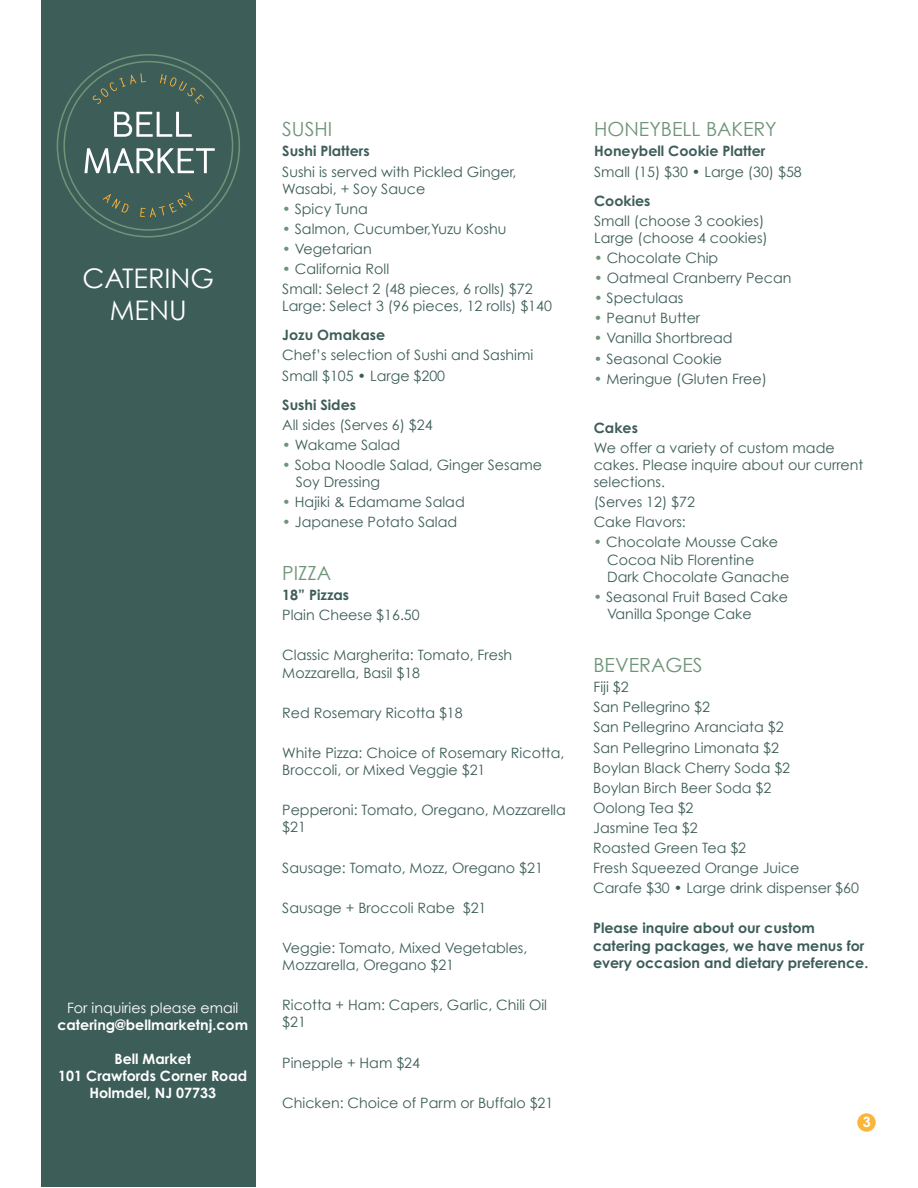
<style>
.page{position:relative;width:918px;height:1188px;background:#fff}
.page>*{position:absolute;margin:0;border:0;box-sizing:border-box;transform-origin:0 0}
.t1{font:27px/32.4px "Century Gothic";color:#fff;text-align:center}
.t2{font:19.5px "Century Gothic";color:#6f9478}
.t3{font:14.25px/17.1px "Century Gothic";color:#3d5d58}
.t4{font:700 14.25px/17.1px "Century Gothic";color:#3d5d58}
.t5{font:700 14.25px/17.1px "Century Gothic";color:#fff;text-align:center}
.t6{font:14.25px "Century Gothic";color:#fff}
.s1{color:#6f9478}
</style>
<div class="page">
<div style="left:41px;top:0;width:214px;height:1187px;background:#3d5d58"></div>
<svg style="left:57px;top:54px;width:183px;height:184px"></svg>
<div style="left:857px;top:1113px;width:19px;height:19px;background:#fcb53b;border-radius:50%"></div>
<h1 class="t1" style="left:82px;top:262px;width:133px">CATERING<br>MENU</h1>
<p class="t6" style="left:67px;top:999px;width:173px">For inquiries please email</p>
<p class="t5" style="left:57px;top:1016px;width:192px">catering@bellmarketnj.com</p>
<p class="t5" style="left:58px;top:1050px;width:190px">Bell Market<br>101 Crawfords Corner Road<br>Holmdel, NJ 07733</p>
<h2 class="t2" style="left:282px;top:117px;width:51px">SUSHI</h2>
<p class="t4" style="left:282px;top:142px;width:89px">Sushi Platters</p>
<p class="t3" style="left:282px;top:163px;width:236px">Sushi is served with Pickled Ginger,<br>Wasabi, + Soy Sauce</p>
<p class="t3" style="left:282px;top:200px;width:87px"><span class="s1">•</span> Spicy Tuna</p>
<p class="t3" style="left:282px;top:220px;width:226px"><span class="s1">•</span> Salmon, Cucumber,Yuzu Koshu</p>
<p class="t3" style="left:282px;top:240px;width:91px"><span class="s1">•</span> Vegetarian</p>
<p class="t3" style="left:282px;top:259px;width:252px;line-height:20.1px"><span class="s1">•</span> California Roll<br>Small: Select 2 (48 pieces, 6 rolls) $72</p>
<p class="t3" style="left:282px;top:297px;width:271px">Large: Select 3 (96 pieces, 12 rolls) $140</p>
<p class="t4" style="left:282px;top:326px;width:104px">Jozu Omakase</p>
<p class="t3" style="left:282px;top:345px;width:253px;line-height:20.1px">Chef’s selection of Sushi and Sashimi<br>Small $105 • Large $200</p>
<p class="t4" style="left:282px;top:396px;width:75px">Sushi Sides</p>
<p class="t3" style="left:282px;top:416px;width:152px">All sides (Serves 6) $24</p>
<p class="t3" style="left:282px;top:436px;width:119px"><span class="s1">•</span> Wakame Salad</p>
<p class="t3" style="left:296px;top:456px;width:248px;text-indent:-13px"><span class="s1">•</span> Soba Noodle Salad, Ginger Sesame<br>Soy Dressing</p>
<p class="t3" style="left:282px;top:493px;width:184px"><span class="s1">•</span> Hajiki &amp; Edamame Salad</p>
<p class="t3" style="left:282px;top:513px;width:176px"><span class="s1">•</span> Japanese Potato Salad</p>
<h2 class="t2" style="left:282px;top:561px;width:51px">PIZZA</h2>
<p class="t4" style="left:282px;top:586px;width:68px">18” Pizzas</p>
<p class="t3" style="left:282px;top:606px;width:139px">Plain Cheese $16.50</p>
<p class="t3" style="left:282px;top:647px;width:232px">Classic Margherita: Tomato, Fresh<br>Mozzarella, Basil $18</p>
<p class="t3" style="left:282px;top:704px;width:182px">Red Rosemary Ricotta $18</p>
<p class="t3" style="left:282px;top:744px;width:284px">White Pizza: Choice of Rosemary Ricotta,<br>Broccoli, or Mixed Veggie $21</p>
<p class="t3" style="left:282px;top:801px;width:285px">Pepperoni: Tomato, Oregano, Mozzarella $21</p>
<p class="t3" style="left:282px;top:859px;width:262px">Sausage: Tomato, Mozz, Oregano $21</p>
<p class="t3" style="left:282px;top:899px;width:206px">Sausage + Broccoli Rabe $21</p>
<p class="t3" style="left:282px;top:939px;width:247px">Veggie: Tomato, Mixed Vegetables,<br>Mozzarella, Oregano $21</p>
<p class="t3" style="left:282px;top:996px;width:266px">Ricotta + Ham: Capers, Garlic, Chili Oil $21</p>
<p class="t3" style="left:282px;top:1054px;width:139px">Pinepple + Ham $24</p>
<p class="t3" style="left:282px;top:1094px;width:273px">Chicken: Choice of Parm or Buffalo $21</p>
<h2 class="t2" style="left:594px;top:117px;width:184px">HONEYBELL BAKERY</h2>
<p class="t4" style="left:594px;top:142px;width:173px">Honeybell Cookie Platter</p>
<p class="t3" style="left:594px;top:163px;width:209px">Small (15) $30 • Large (30) $58</p>
<p class="t4" style="left:594px;top:192px;width:58px">Cookies</p>
<p class="t3" style="left:594px;top:212px;width:175px">Small (choose 3 cookies)<br>Large (choose 4 cookies)</p>
<p class="t3" style="left:594px;top:249px;width:126px"><span class="s1">•</span> Chocolate Chip</p>
<p class="t3" style="left:594px;top:269px;width:199px"><span class="s1">•</span> Oatmeal Cranberry Pecan</p>
<p class="t3" style="left:594px;top:289px;width:91px"><span class="s1">•</span> Spectulaas</p>
<p class="t3" style="left:594px;top:309px;width:108px"><span class="s1">•</span> Peanut Butter</p>
<p class="t3" style="left:594px;top:329px;width:140px"><span class="s1">•</span> Vanilla Shortbread</p>
<p class="t3" style="left:594px;top:350px;width:130px"><span class="s1">•</span> Seasonal Cookie</p>
<p class="t3" style="left:594px;top:370px;width:175px"><span class="s1">•</span> Meringue (Gluten Free)</p>
<p class="t4" style="left:594px;top:419px;width:46px">Cakes</p>
<p class="t3" style="left:594px;top:439px;width:271px">We offer a variety of custom made cakes. Please inquire about our current selections.</p>
<p class="t3" style="left:594px;top:492px;width:103px;line-height:20.1px">(Serves 12) $72<br>Cake Flavors:</p>
<p class="t3" style="left:607px;top:534px;width:184px;text-indent:-13px"><span class="s1">•</span> Chocolate Mousse Cake<br>Cocoa Nib Florentine<br>Dark Chocolate Ganache</p>
<p class="t3" style="left:607px;top:588px;width:182px;text-indent:-13px"><span class="s1">•</span> Seasonal Fruit Based Cake<br>Vanilla Sponge Cake</p>
<h2 class="t2" style="left:593px;top:653px;width:111px">BEVERAGES</h2>
<p class="t3" style="left:593px;top:677px;width:267px;line-height:20.1px">Fiji $2<br>San Pellegrino $2<br>San Pellegrino Aranciata $2<br>San Pellegrino Limonata $2<br>Boylan Black Cherry Soda $2<br>Boylan Birch Beer Soda $2<br>Oolong Tea $2<br>Jasmine Tea $2<br>Roasted Green Tea $2<br>Fresh Squeezed Orange Juice<br>Carafe $30 • Large drink dispenser $60</p>
<p class="t4" style="left:593px;top:919px;width:277px">Please inquire about our custom catering packages, we have menus for every occasion and dietary preference.</p>
<p class="t5" style="left:863px;top:1113px;width:9px">3</p>
</div>
